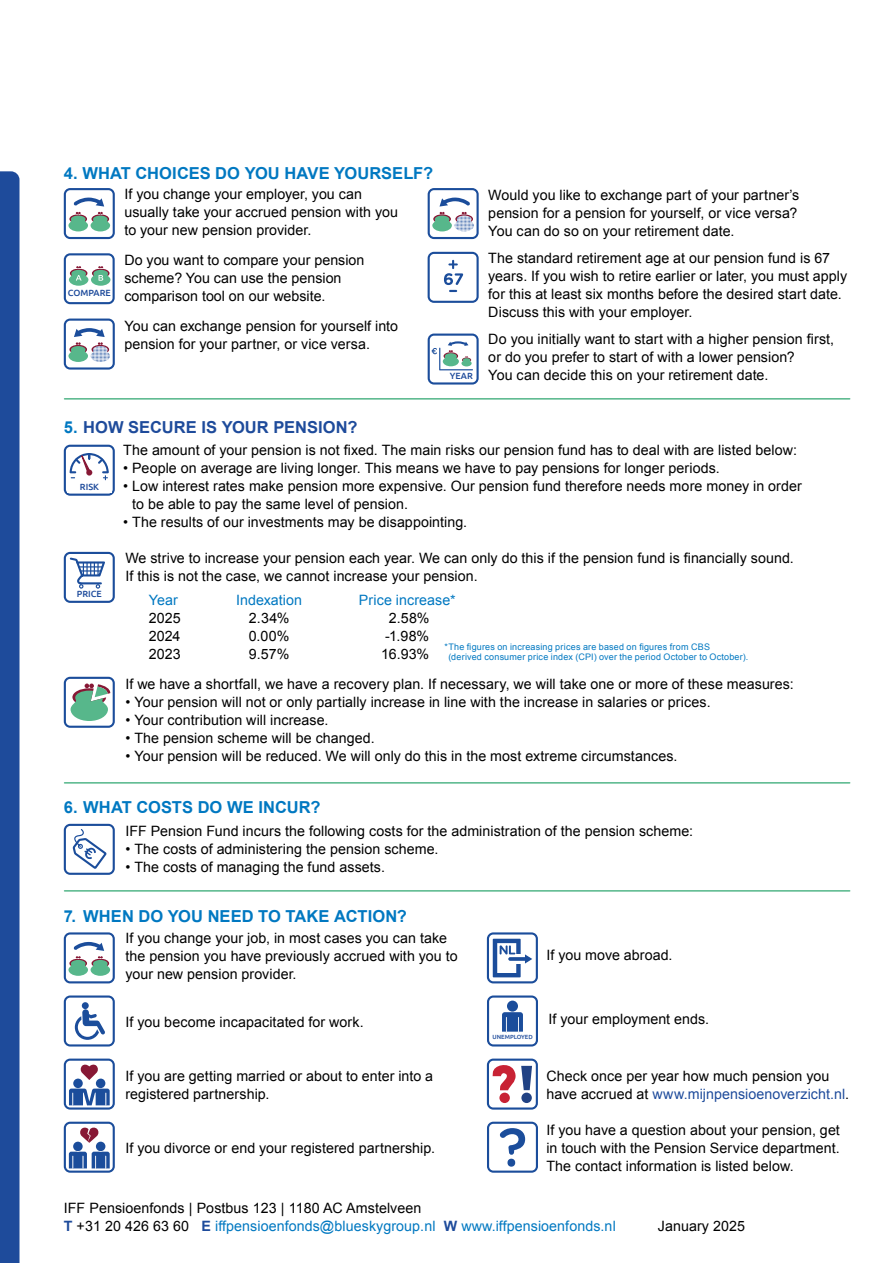
<style>
.page{position:relative;width:893px;height:1263px;background:#fff}
.page>*{position:absolute;margin:0;border:0;box-sizing:border-box;transform-origin:0 0}
.t1{font:700 16.5px "Arial";color:#0078c1}
.t2{font:700 16.5px "Arial";color:#1e4b9b}
.t3{font:14.25px/18px "Arial";letter-spacing:.005em;color:#000}
.t4{font:14.25px "Arial";letter-spacing:.005em;color:#0078c1}
.t5{font:9px/10.5px "Arial";letter-spacing:.02em;color:#0078c1}
.t6{font:500 9px "Ubuntu";color:#1e4b9b}
.t7{font:500 6px "Ubuntu";color:#1e4b9b}
.s1{color:#0078c1}
.s2{color:#1e4b9b}
.s3{font-weight:700;color:#1e4b9b}
</style>
<div class="page">
<svg style="left:64px;top:319px;width:51px;height:51px"></svg>
<svg style="left:428px;top:252px;width:51px;height:51px"></svg>
<svg style="left:428px;top:188px;width:51px;height:51px"></svg>
<svg style="left:64px;top:188px;width:51px;height:51px"></svg>
<hr style="left:65px;top:398px;width:785px;height:2px;background:#56b78b">
<hr style="left:65px;top:890px;width:785px;height:2px;background:#56b78b">
<hr style="left:65px;top:782px;width:785px;height:2px;background:#56b78b">
<svg style="left:64px;top:677px;width:51px;height:51px"></svg>
<svg style="left:64px;top:824px;width:51px;height:51px"></svg>
<svg style="left:64px;top:932px;width:51px;height:51px"></svg>
<svg style="left:64px;top:1122px;width:51px;height:51px"></svg>
<svg style="left:64px;top:995px;width:51px;height:51px"></svg>
<svg style="left:64px;top:1058px;width:51px;height:51px"></svg>
<svg style="left:487px;top:932px;width:51px;height:51px"></svg>
<svg style="left:508px;top:957px;width:22px;height:4px"></svg>
<svg style="left:487px;top:1058px;width:51px;height:51px"></svg>
<svg style="left:487px;top:1122px;width:51px;height:51px"></svg>
<svg style="left:64px;top:253px;width:51px;height:51px"></svg>
<div style="left:67px;top:289px;width:45px;height:9px;background:#fff"></div>
<svg style="left:64px;top:445px;width:51px;height:51px"></svg>
<div style="left:67px;top:483px;width:45px;height:10px;background:#fff"></div>
<svg style="left:64px;top:552px;width:51px;height:51px"></svg>
<div style="left:67px;top:589px;width:45px;height:10px;background:#fff"></div>
<svg style="left:428px;top:334px;width:51px;height:51px"></svg>
<div style="left:436px;top:371px;width:37px;height:10px;background:#fff"></div>
<svg style="left:487px;top:995px;width:51px;height:51px"></svg>
<div style="left:491px;top:1033px;width:44px;height:9px;background:#fff"></div>
<div style="left:0;top:171px;width:20px;height:1092px;background:#1e4b9b"></div>
<p class="t1" style="left:64px;top:162px;width:371px">4. WHAT CHOICES DO YOU HAVE YOURSELF?</p>
<p class="t6" style="left:68px;top:287px;width:44px">COMPARE</p>
<p class="t3" style="left:124px;top:185px;width:275px">If you change your employer, you can usually take your accrued pension with you to your new pension provider.</p>
<p class="t3" style="left:124px;top:251px;width:241px">Do you want to compare your pension scheme? You can use the pension comparison tool on our website.</p>
<p class="t3" style="left:124px;top:317px;width:275px">You can exchange pension for yourself into pension for your partner, or vice versa.</p>
<p class="t6" style="left:450px;top:370px;width:24px">YEAR</p>
<p class="t3" style="left:488px;top:186px;width:312px">Would you like to exchange part of your partner’s pension for a pension for yourself, or vice versa?<br>You can do so on your retirement date.</p>
<p class="t3" style="left:488px;top:249px;width:360px">The standard retirement age at our pension fund is 67 years. If you wish to retire earlier or later, you must apply for this at least six months before the desired start date.<br>Discuss this with your employer.</p>
<p class="t3" style="left:488px;top:330px;width:347px">Do you initially want to start with a higher pension first, or do you prefer to start of with a lower pension?<br>You can decide this on your retirement date.</p>
<p class="t2" style="left:64px;top:416px;width:295px"><span class="s1">5.</span> HOW SECURE IS YOUR PENSION?</p>
<p class="t3" style="left:123px;top:441px;width:675px">The amount of your pension is not fixed. The main risks our pension fund has to deal with are listed below:</p>
<p class="t3" style="left:123px;top:459px;width:598px">• People on average are living longer. This means we have to pay pensions for longer periods.</p>
<p class="t3" style="left:132px;top:477px;width:671px;text-indent:-9px">• Low interest rates make pension more expensive. Our pension fund therefore needs more money in order to be able to pay the same level of pension.</p>
<p class="t3" style="left:123px;top:513px;width:345px">• The results of our investments may be disappointing.</p>
<p class="t3" style="left:125px;top:549px;width:670px">We strive to increase your pension each year. We can only do this if the pension fund is financially sound.<br>If this is not the case, we cannot increase your pension.</p>
<p class="t4" style="left:149px;top:591px;width:31px">Year</p>
<p class="t4" style="left:236px;top:591px;width:68px">Indexation</p>
<p class="t4" style="left:359px;top:591px;width:98px">Price increase*</p>
<p class="t3" style="left:149px;top:609px;width:33px">2025</p>
<p class="t3" style="left:249px;top:609px;width:42px">2.34%</p>
<p class="t3" style="left:389px;top:609px;width:42px">2.58%</p>
<p class="t3" style="left:149px;top:627px;width:33px">2024</p>
<p class="t3" style="left:249px;top:627px;width:42px">0.00%</p>
<p class="t3" style="left:385px;top:627px;width:46px">-1.98%</p>
<p class="t3" style="left:149px;top:645px;width:33px">2023</p>
<p class="t3" style="left:249px;top:645px;width:42px">9.57%</p>
<p class="t6" style="left:80px;top:481px;width:21px">RISK</p>
<p class="t6" style="left:77px;top:588px;width:27px">PRICE</p>
<p class="t5" style="left:448px;top:641px;width:301px;text-indent:-4px">*The figures on increasing prices are based on figures from CBS<br>(derived consumer price index (CPI) over the period October to October).</p>
<p class="t3" style="left:125px;top:639px;width:670px;line-height:30px;text-indent:256px">16.93%<br>If we have a shortfall, we have a recovery plan. If necessary, we will take one or more of these measures:</p>
<p class="t3" style="left:125px;top:693px;width:587px">• Your pension will not or only partially increase in line with the increase in salaries or prices.</p>
<p class="t3" style="left:125px;top:711px;width:205px">• Your contribution will increase.</p>
<p class="t3" style="left:125px;top:729px;width:251px">• The pension scheme will be changed.</p>
<p class="t3" style="left:125px;top:747px;width:554px">• Your pension will be reduced. We will only do this in the most extreme circumstances.</p>
<p class="t1" style="left:64px;top:797px;width:258px">6. WHAT COSTS DO WE INCUR?</p>
<p class="t3" style="left:125px;top:822px;width:569px">IFF Pension Fund incurs the following costs for the administration of the pension scheme:</p>
<p class="t3" style="left:125px;top:840px;width:315px">• The costs of administering the pension scheme.</p>
<p class="t3" style="left:125px;top:858px;width:261px">• The costs of managing the fund assets.</p>
<p class="t1" style="left:64px;top:906px;width:345px">7. WHEN DO YOU NEED TO TAKE ACTION?</p>
<p class="t3" style="left:125px;top:929px;width:334px">If you change your job, in most cases you can take the pension you have previously accrued with you to your new pension provider.</p>
<p class="t3" style="left:125px;top:1013px;width:240px">If you become incapacitated for work.</p>
<p class="t3" style="left:546px;top:947px;width:128px">If you move abroad.</p>
<p class="t3" style="left:549px;top:1010px;width:162px">If your employment ends.</p>
<p class="t3" style="left:125px;top:1067px;width:309px">If you are getting married or about to enter into a registered partnership.</p>
<p class="t3" style="left:125px;top:1139px;width:311px">If you divorce or end your registered partnership.</p>
<p class="t7" style="left:493px;top:1033px;width:42px">UNEMPLOYED</p>
<p class="t3" style="left:546px;top:1067px;width:304px">Check once per year how much pension you have accrued at <span class="s2">www.mijnpensioenoverzicht.nl</span>.</p>
<p class="t3" style="left:546px;top:1121px;width:295px;text-align:justify">If you have a question about your pension, get in touch with the Pension Service department.<br>The contact information is listed below.</p>
<p class="t3" style="left:64px;top:1199px;width:553px">IFF Pensioenfonds | Postbus 123 | 1180 AC Amstelveen<br><span class="s3">T</span> +31 20 426 63 60 <span class="s3">E</span> <span class="s1">iffpensioenfonds@blueskygroup.nl</span> <span class="s3">W</span> <span class="s1">www.iffpensioenfonds.nl</span></p>
<p class="t3" style="left:658px;top:1217px;width:89px">January 2025</p>
</div>
